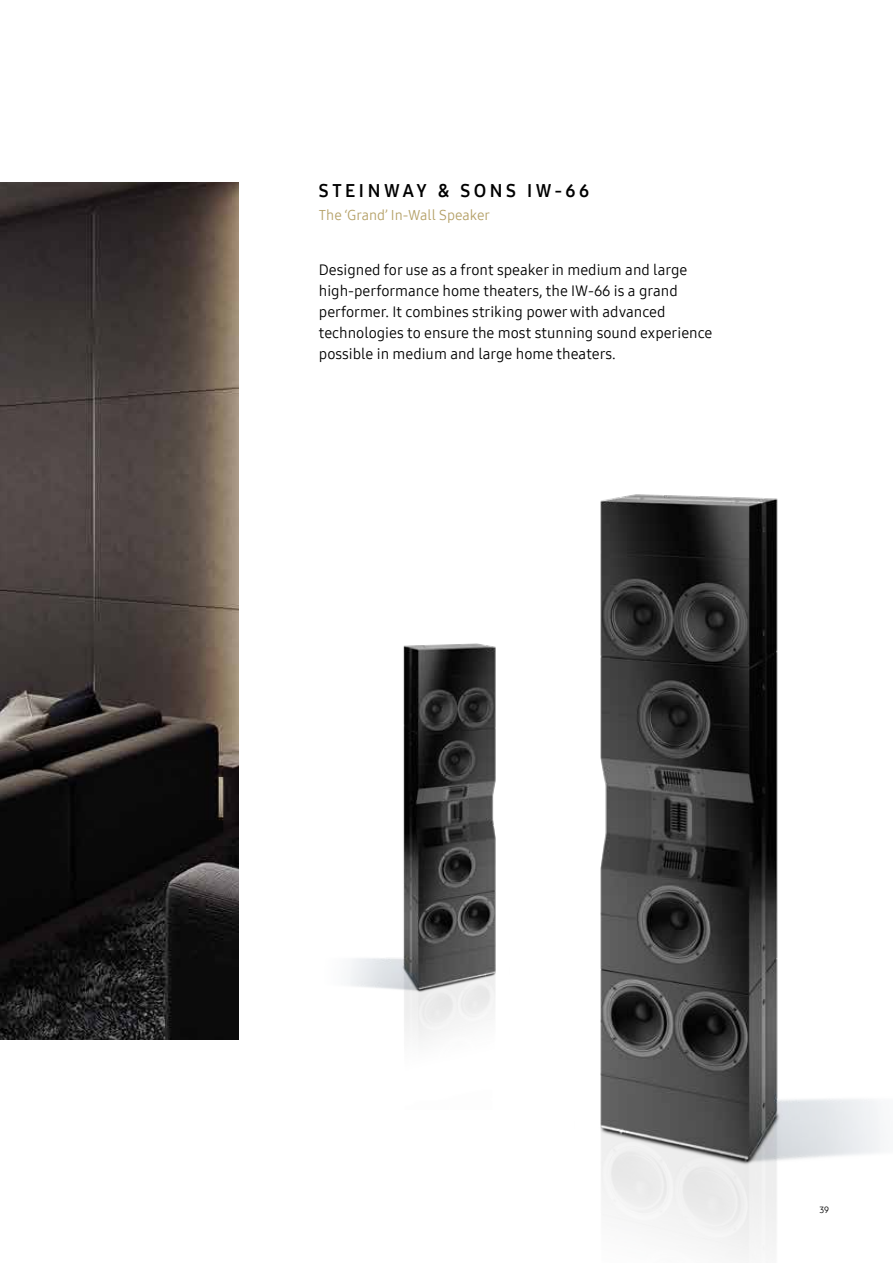
<style>
.page{position:relative;width:893px;height:1263px;background:#fff}
.page>*{position:absolute;margin:0;border:0;box-sizing:border-box;transform-origin:0 0}
.t1{font:18px "Samsung One Latin 700";letter-spacing:.2em;color:#000}
.t2{font:15px/21px "Samsung One Latin 400";color:#000}
.t3{font:14.25px "Samsung One Latin 400";color:#b5a168}
.t4{font:9px "Samsung One Latin 400";color:#000}
</style>
<div class="page">
<img style="left:238px;top:628px;width:258px;height:412px">
<img style="left:0;top:183px;width:238px;height:857px">
<img style="left:600px;top:494px;width:281px;height:764px">
<p class="t1" style="left:319px;top:178px;width:272px">STEINWAY &amp; SONS IW-66</p>
<p class="t3" style="left:319px;top:206px;width:173px">The ‘Grand’ In-Wall Speaker</p>
<p class="t2" style="left:319px;top:259px;width:395px">Designed for use as a front speaker in medium and large high-performance home theaters, the IW-66 is a grand performer. It combines striking power with advanced technologies to ensure the most stunning sound experience possible in medium and large home theaters.</p>
<p class="t4" style="left:819px;top:1204px;width:11px">39</p>
</div>
